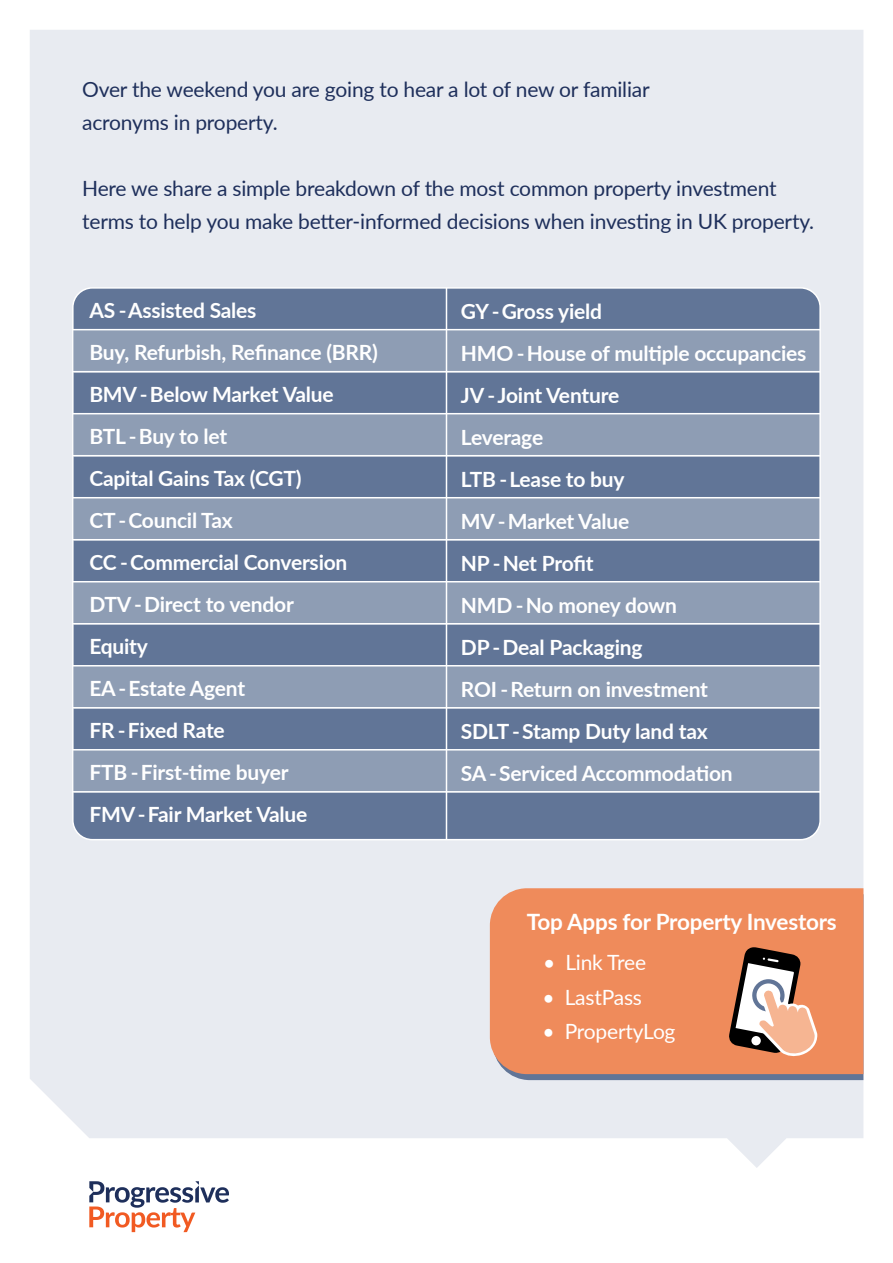
<style>
.page{position:relative;width:893px;height:1263px;background:#fff}
.page>*{position:absolute;margin:0;border:0;box-sizing:border-box;transform-origin:0 0}
.t1{font:700 22.5px "Lato";letter-spacing:-.01em;color:#fff}
.t2{font:700 21px/42px "Lato";letter-spacing:-.01em;color:#fff}
.t3{font:21px/33px "Lato";letter-spacing:-.01em;color:#1e2f5b}
.t4{font:21px "Lato";letter-spacing:-.01em;color:#fff}
</style>
<div class="page">
<div style="left:30px;top:30px;width:833px;height:1138px;background:#e8ebf1"></div>
<svg style="left:89px;top:1181px;width:140px;height:51px"></svg>
<div style="left:73px;top:288px;width:747px;height:551px;background:#617597;border-radius:20px"></div>
<div style="left:74px;top:330px;width:745px;height:43px;background:#8e9db4"></div>
<div style="left:74px;top:414px;width:745px;height:43px;background:#8e9db4"></div>
<div style="left:74px;top:498px;width:745px;height:43px;background:#8e9db4"></div>
<div style="left:74px;top:582px;width:745px;height:43px;background:#8e9db4"></div>
<div style="left:74px;top:666px;width:745px;height:43px;background:#8e9db4"></div>
<div style="left:74px;top:750px;width:745px;height:43px;background:#8e9db4"></div>
<hr style="left:73px;top:371px;width:747px;height:1px;background:#fff">
<hr style="left:73px;top:413px;width:747px;height:1px;background:#fff">
<hr style="left:73px;top:455px;width:747px;height:1px;background:#fff">
<hr style="left:73px;top:497px;width:747px;height:1px;background:#fff">
<hr style="left:73px;top:539px;width:747px;height:1px;background:#fff">
<hr style="left:73px;top:581px;width:747px;height:1px;background:#fff">
<hr style="left:73px;top:623px;width:747px;height:1px;background:#fff">
<hr style="left:73px;top:665px;width:747px;height:1px;background:#fff">
<hr style="left:73px;top:707px;width:747px;height:1px;background:#fff">
<hr style="left:73px;top:749px;width:747px;height:1px;background:#fff">
<hr style="left:73px;top:791px;width:747px;height:1px;background:#fff">
<hr style="left:73px;top:329px;width:747px;height:1px;background:#fff">
<hr style="left:446px;top:288px;width:1px;height:551px;background:#fff">
<svg style="left:493px;top:1074px;width:370px;height:6px;background:#6c7c9b"></svg>
<div style="left:490px;top:888px;width:373px;height:186px;background:#ef8b5b"></div>
<svg style="left:728px;top:947px;width:89px;height:111px"></svg>
<p class="t3" style="left:82px;top:72px;width:569px">Over the weekend you are going to hear a lot of new or familiar acronyms in property.</p>
<p class="t3" style="left:82px;top:171px;width:733px">Here we share a simple breakdown of the most common property investment terms to help you make better-informed decisions when investing in UK property.</p>
<p class="t2" style="left:89px;top:288px;width:290px">AS - Assisted Sales<br>Buy, Refurbish, Refinance (BRR)<br>BMV - Below Market Value<br>BTL - Buy to let<br>Capital Gains Tax (CGT)<br>CT - Council Tax<br>CC - Commercial Conversion<br>DTV - Direct to vendor<br>Equity<br>EA - Estate Agent<br>FR - Fixed Rate<br>FTB - First-time buyer<br>FMV - Fair Market Value</p>
<p class="t2" style="left:461px;top:289px;width:347px">GY - Gross yield<br>HMO - House of multiple occupancies<br>JV - Joint Venture<br>Leverage<br>LTB - Lease to buy<br>MV - Market Value<br>NP - Net Profit<br>NMD - No money down<br>DP - Deal Packaging<br>ROI - Return on investment<br>SDLT - Stamp Duty land tax<br>SA - Serviced Accommodation</p>
<p class="t1" style="left:527px;top:905px;width:311px">Top Apps for Property Investors</p>
<p class="t4" style="left:543px;top:947px;width:105px">• Link Tree</p>
<p class="t4" style="left:542px;top:982px;width:101px">• LastPass</p>
<p class="t4" style="left:542px;top:1016px;width:135px">• PropertyLog</p>
</div>
